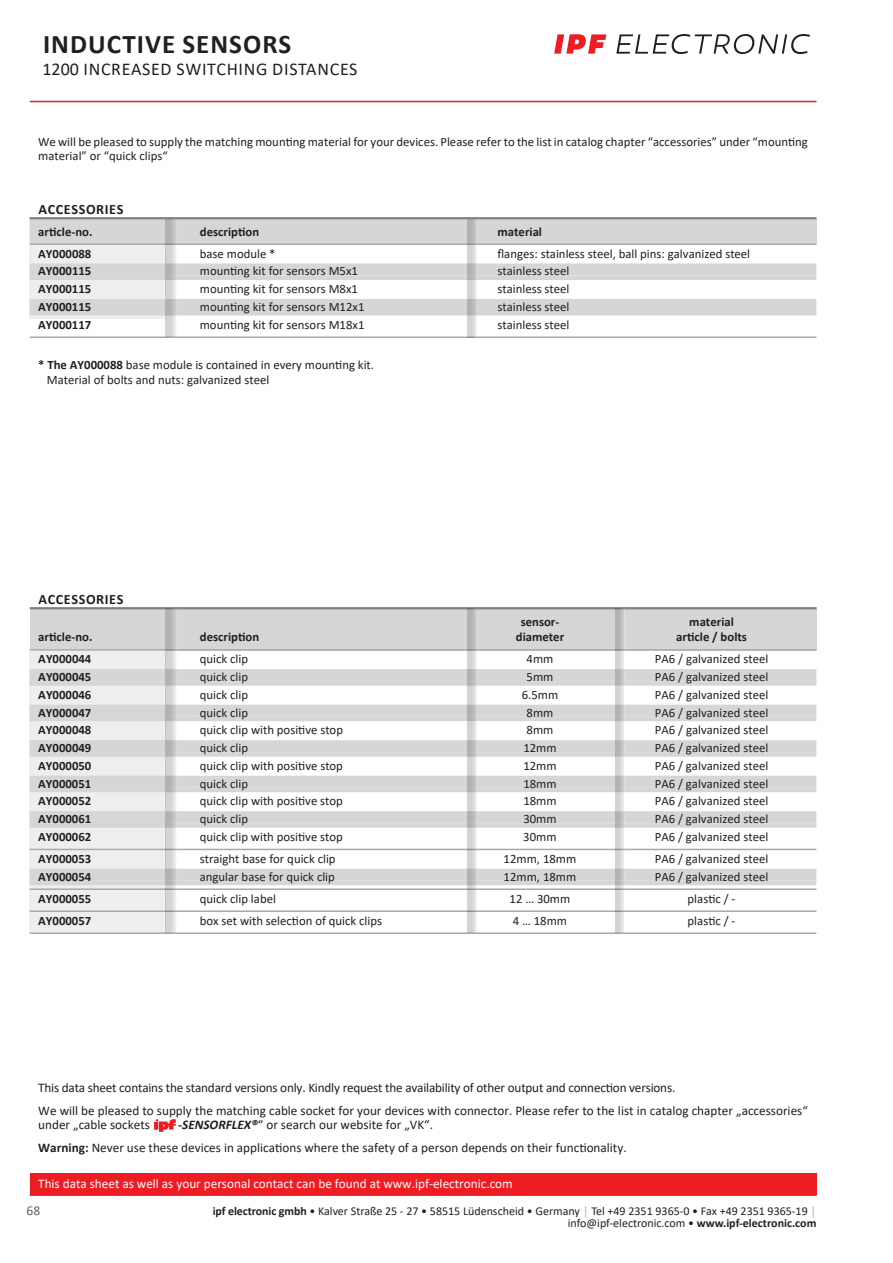
<style>
.page{position:relative;width:893px;height:1263px;background:#fff}
.page>*{position:absolute;margin:0;border:0;box-sizing:border-box;transform-origin:0 0}
.t1{font:700 27px "Calibri";letter-spacing:.04em;color:#231f20}
.t2{font:18px "Calibri";letter-spacing:.04em;color:#231f20}
.t3{font:700 14.25px "Calibri";letter-spacing:.04em;color:#231f20}
.t4{font:13.5px "Calibri";color:#636366}
.t5{font:13.2px/22.8px "Calibri";color:#231f20}
.t6{font:13.2px "Calibri";color:#fff}
.t7{font:12.75px/14.2px "Calibri";color:#231f20}
.t8{font:700 12.75px "Calibri";color:#231f20}
.t9{font:12px/12.6px "Calibri";color:#231f20;text-align:right}
.s1{font-weight:700}
.s2{font-weight:700;font-style:italic}
.s3{color:#a8a9ad}
</style>
<div class="page">
<svg style="left:616px;top:34px;width:194px;height:20px"></svg>
<svg style="left:554px;top:34px;width:52px;height:20px"></svg>
<hr style="left:30px;top:101px;width:786px;height:1px;background:#ee1d23">
<div style="left:30px;top:218px;width:136px;height:101px;background:#eeeeef"></div>
<div style="left:30px;top:219px;width:786px;height:24px;background:#d5d6d8"></div>
<div style="left:30px;top:607px;width:786px;height:44px;background:#d5d6d8"></div>
<div style="left:30px;top:649px;width:136px;height:283px;background:#eeeeef"></div>
<hr style="left:30px;top:1194px;width:786px;height:2px;background:#ee1d23">
<hr style="left:30px;top:217px;width:786px;height:2px;background:#808285">
<hr style="left:30px;top:243px;width:786px;height:2px;background:#a8a9ad">
<div style="left:30px;top:263px;width:786px;height:12px;background:#d5d6d8"></div>
<div style="left:30px;top:275px;width:786px;height:5px;background:#d5d6d8"></div>
<div style="left:30px;top:299px;width:786px;height:12px;background:#d5d6d8"></div>
<hr style="left:30px;top:311px;width:786px;height:4px;background:#d5d6d8">
<hr style="left:30px;top:336px;width:786px;height:2px;background:#a8a9ad">
<hr style="left:30px;top:607px;width:786px;height:2px;background:#808285">
<hr style="left:30px;top:649px;width:786px;height:2px;background:#a8a9ad">
<div style="left:30px;top:669px;width:786px;height:12px;background:#d5d6d8"></div>
<div style="left:30px;top:681px;width:786px;height:5px;background:#d5d6d8"></div>
<div style="left:30px;top:705px;width:786px;height:12px;background:#d5d6d8"></div>
<hr style="left:30px;top:717px;width:786px;height:4px;background:#d5d6d8">
<div style="left:30px;top:740px;width:786px;height:12px;background:#d5d6d8"></div>
<div style="left:30px;top:752px;width:786px;height:5px;background:#d5d6d8"></div>
<div style="left:30px;top:776px;width:786px;height:12px;background:#d5d6d8"></div>
<hr style="left:30px;top:788px;width:786px;height:4px;background:#d5d6d8">
<div style="left:30px;top:811px;width:786px;height:12px;background:#d5d6d8"></div>
<div style="left:30px;top:823px;width:786px;height:5px;background:#d5d6d8"></div>
<hr style="left:30px;top:849px;width:786px;height:1px;background:#a8a9ad">
<div style="left:30px;top:869px;width:786px;height:12px;background:#d5d6d8"></div>
<hr style="left:30px;top:881px;width:786px;height:4px;background:#d5d6d8">
<hr style="left:30px;top:888px;width:786px;height:2px;background:#a8a9ad">
<hr style="left:30px;top:910px;width:786px;height:2px;background:#a8a9ad">
<hr style="left:30px;top:932px;width:786px;height:2px;background:#a8a9ad">
<svg style="left:166px;top:219px;width:10px;height:118px"></svg>
<svg style="left:468px;top:219px;width:9px;height:118px"></svg>
<svg style="left:166px;top:608px;width:10px;height:324px;background:#cbcbcc"></svg>
<svg style="left:468px;top:608px;width:9px;height:324px"></svg>
<svg style="left:615px;top:608px;width:9px;height:324px"></svg>
<div style="left:30px;top:1174px;width:786px;height:21px;background:#ee1d23"></div>
<img style="left:155px;top:1119px;width:21px;height:13px">
<h1 class="t1" style="left:43px;top:25px;width:250px">INDUCTIVE SENSORS</h1>
<h2 class="t2" style="left:43px;top:57px;width:317px">1200 INCREASED SWITCHING DISTANCES</h2>
<p class="t7" style="left:38px;top:134px;width:771px">We will be pleased to supply the matching mounting material for your devices. Please refer to the list in catalog chapter “accessories” under “mounting material” or “quick clips“</p>
<p class="t3" style="left:39px;top:199px;width:86px">ACCESSORIES</p>
<p class="t8" style="left:38px;top:222px;width:56px">article-no.</p>
<p class="t8" style="left:200px;top:222px;width:61px">description</p>
<p class="t8" style="left:497px;top:222px;width:46px">material</p>
<p class="t8" style="left:38px;top:244px;width:55px">AY000088</p>
<p class="t7" style="left:200px;top:246px;width:77px">base module *</p>
<p class="t7" style="left:497px;top:246px;width:254px">flanges: stainless steel, ball pins: galvanized steel</p>
<p class="t8" style="left:38px;top:262px;width:55px">AY000115</p>
<p class="t7" style="left:200px;top:264px;width:160px">mounting kit for sensors M5x1</p>
<p class="t7" style="left:497px;top:264px;width:73px">stainless steel</p>
<p class="t8" style="left:38px;top:280px;width:55px">AY000115</p>
<p class="t7" style="left:200px;top:282px;width:160px">mounting kit for sensors M8x1</p>
<p class="t7" style="left:497px;top:282px;width:73px">stainless steel</p>
<p class="t8" style="left:38px;top:298px;width:55px">AY000115</p>
<p class="t7" style="left:200px;top:299px;width:166px">mounting kit for sensors M12x1</p>
<p class="t7" style="left:497px;top:299px;width:73px">stainless steel</p>
<p class="t8" style="left:38px;top:315px;width:55px">AY000117</p>
<p class="t7" style="left:200px;top:317px;width:166px">mounting kit for sensors M18x1</p>
<p class="t7" style="left:497px;top:317px;width:73px">stainless steel</p>
<p class="t7" style="left:47px;top:358px;width:329px;text-indent:-9px"><span class="s1">* The AY000088</span> base module is contained in every mounting kit.<br>Material of bolts and nuts: galvanized steel</p>
<p class="t3" style="left:39px;top:589px;width:86px">ACCESSORIES</p>
<p class="t8" style="left:521px;top:612px;width:40px">sensor-</p>
<p class="t8" style="left:689px;top:612px;width:46px">material</p>
<p class="t8" style="left:38px;top:628px;width:56px">article-no.</p>
<p class="t8" style="left:200px;top:628px;width:61px">description</p>
<p class="t8" style="left:516px;top:628px;width:50px">diameter</p>
<p class="t8" style="left:676px;top:628px;width:72px">article / bolts</p>
<p class="t8" style="left:38px;top:650px;width:55px">AY000044</p>
<p class="t7" style="left:200px;top:652px;width:50px">quick clip</p>
<p class="t7" style="left:527px;top:652px;width:28px">4mm</p>
<p class="t7" style="left:655px;top:652px;width:115px">PA6 / galvanized steel</p>
<p class="t8" style="left:38px;top:668px;width:55px">AY000045</p>
<p class="t7" style="left:200px;top:669px;width:50px">quick clip</p>
<p class="t7" style="left:527px;top:669px;width:28px">5mm</p>
<p class="t7" style="left:655px;top:669px;width:115px">PA6 / galvanized steel</p>
<p class="t8" style="left:38px;top:686px;width:55px">AY000046</p>
<p class="t7" style="left:200px;top:687px;width:50px">quick clip</p>
<p class="t7" style="left:522px;top:687px;width:38px">6.5mm</p>
<p class="t7" style="left:655px;top:687px;width:115px">PA6 / galvanized steel</p>
<p class="t8" style="left:38px;top:703px;width:55px">AY000047</p>
<p class="t7" style="left:200px;top:705px;width:50px">quick clip</p>
<p class="t7" style="left:527px;top:705px;width:28px">8mm</p>
<p class="t7" style="left:655px;top:705px;width:115px">PA6 / galvanized steel</p>
<p class="t8" style="left:38px;top:721px;width:55px">AY000048</p>
<p class="t7" style="left:200px;top:723px;width:145px">quick clip with positive stop</p>
<p class="t7" style="left:527px;top:723px;width:28px">8mm</p>
<p class="t7" style="left:655px;top:723px;width:115px">PA6 / galvanized steel</p>
<p class="t8" style="left:38px;top:739px;width:55px">AY000049</p>
<p class="t7" style="left:200px;top:740px;width:50px">quick clip</p>
<p class="t7" style="left:523px;top:740px;width:35px">12mm</p>
<p class="t7" style="left:655px;top:740px;width:115px">PA6 / galvanized steel</p>
<p class="t8" style="left:38px;top:757px;width:55px">AY000050</p>
<p class="t7" style="left:200px;top:758px;width:145px">quick clip with positive stop</p>
<p class="t7" style="left:523px;top:758px;width:35px">12mm</p>
<p class="t7" style="left:655px;top:758px;width:115px">PA6 / galvanized steel</p>
<p class="t8" style="left:38px;top:774px;width:55px">AY000051</p>
<p class="t7" style="left:200px;top:776px;width:50px">quick clip</p>
<p class="t7" style="left:523px;top:776px;width:35px">18mm</p>
<p class="t7" style="left:655px;top:776px;width:115px">PA6 / galvanized steel</p>
<p class="t8" style="left:38px;top:792px;width:55px">AY000052</p>
<p class="t7" style="left:200px;top:794px;width:145px">quick clip with positive stop</p>
<p class="t7" style="left:523px;top:794px;width:35px">18mm</p>
<p class="t7" style="left:655px;top:794px;width:115px">PA6 / galvanized steel</p>
<p class="t8" style="left:38px;top:810px;width:55px">AY000061</p>
<p class="t7" style="left:200px;top:811px;width:50px">quick clip</p>
<p class="t7" style="left:523px;top:811px;width:35px">30mm</p>
<p class="t7" style="left:655px;top:811px;width:115px">PA6 / galvanized steel</p>
<p class="t8" style="left:38px;top:828px;width:55px">AY000062</p>
<p class="t7" style="left:200px;top:829px;width:145px">quick clip with positive stop</p>
<p class="t7" style="left:523px;top:829px;width:35px">30mm</p>
<p class="t7" style="left:655px;top:829px;width:115px">PA6 / galvanized steel</p>
<p class="t8" style="left:38px;top:850px;width:55px">AY000053</p>
<p class="t7" style="left:200px;top:851px;width:137px">straight base for quick clip</p>
<p class="t7" style="left:504px;top:851px;width:74px">12mm, 18mm</p>
<p class="t7" style="left:655px;top:851px;width:115px">PA6 / galvanized steel</p>
<p class="t8" style="left:38px;top:867px;width:55px">AY000054</p>
<p class="t7" style="left:200px;top:869px;width:137px">angular base for quick clip</p>
<p class="t7" style="left:504px;top:869px;width:74px">12mm, 18mm</p>
<p class="t7" style="left:655px;top:869px;width:115px">PA6 / galvanized steel</p>
<p class="t8" style="left:38px;top:889px;width:55px">AY000055</p>
<p class="t7" style="left:200px;top:891px;width:78px">quick clip label</p>
<p class="t7" style="left:510px;top:891px;width:62px">12 … 30mm</p>
<p class="t7" style="left:688px;top:891px;width:49px">plastic / -</p>
<p class="t8" style="left:38px;top:911px;width:55px">AY000057</p>
<p class="t7" style="left:200px;top:913px;width:184px">box set with selection of quick clips</p>
<p class="t7" style="left:513px;top:913px;width:56px">4 … 18mm</p>
<p class="t7" style="left:688px;top:913px;width:49px">plastic / -</p>
<p class="t5" style="left:38px;top:1076px;width:771px">This data sheet contains the standard versions only. Kindly request the availability of other output and connection versions.<br>We will be pleased to supply the matching cable socket for your devices with connector. Please refer to the list in catalog chapter „accessories“</p>
<p class="t5" style="left:38px;top:1113px;width:113px">under „cable sockets</p>
<p class="t5" style="left:38px;top:1113px;width:590px;text-indent:140px"><span class="s2">-SENSORFLEX®</span>“ or search our website for „VK“.<br><span class="s1">Warning:</span> Never use these devices in applications where the safety of a person depends on their functionality.</p>
<p class="t6" style="left:38px;top:1174px;width:476px">This data sheet as well as your personal contact can be found at www.ipf-electronic.com</p>
<p class="t4" style="left:27px;top:1201px;width:15px">68</p>
<p class="t9" style="left:213px;top:1204px;width:605px"><span class="s1">ipf electronic gmbh</span> • Kalver Straße 25 - 27 • 58515 Lüdenscheid • Germany <span class="s3">│</span> Tel +49 2351 9365-0 • Fax +49 2351 9365-19 <span class="s3">│ </span>info@ipf-electronic.com • <span class="s1">www.ipf-electronic.com</span></p>
</div>
